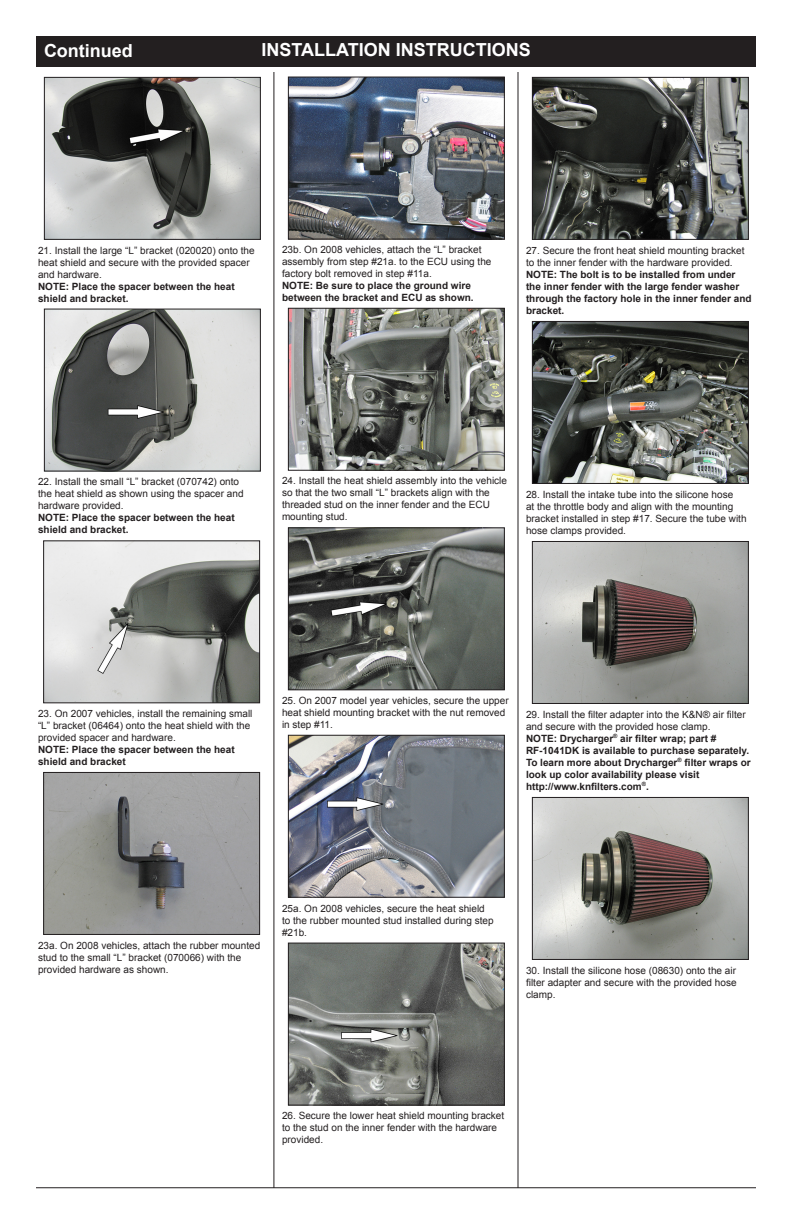
<style>
.page{position:relative;width:792px;height:1224px;background:#fff}
.page>*{position:absolute;margin:0;border:0;box-sizing:border-box;transform-origin:0 0}
.t1{font:700 18px "Arial";color:#fff}
.t2{font:10px/12px "Arial";color:#231f20}
.t3{font:700 10px/12px "Arial";color:#231f20}
</style>
<div class="page">
<div style="left:36px;top:36px;width:720px;height:31px;background:#231f20"></div>
<hr style="left:274px;top:72px;width:1px;height:1116px;background:#231f20">
<hr style="left:518px;top:72px;width:1px;height:1116px;background:#231f20">
<hr style="left:36px;top:1188px;width:720px;height:1px;background:#231f20">
<img style="left:46px;top:79px;width:213px;height:159px">
<div style="left:44px;top:77px;width:217px;height:163px;border:1px solid #231f20"></div>
<img style="left:46px;top:311px;width:213px;height:158px">
<div style="left:44px;top:309px;width:217px;height:162px;border:1px solid #231f20"></div>
<img style="left:45px;top:542px;width:213px;height:159px">
<div style="left:43px;top:540px;width:217px;height:163px;border:1px solid #231f20"></div>
<img style="left:45px;top:774px;width:213px;height:159px">
<div style="left:43px;top:772px;width:217px;height:163px;border:1px solid #231f20"></div>
<img style="left:290px;top:79px;width:213px;height:158px">
<div style="left:288px;top:77px;width:217px;height:162px;border:1px solid #231f20"></div>
<img style="left:290px;top:310px;width:213px;height:159px">
<div style="left:288px;top:308px;width:217px;height:163px;border:1px solid #231f20"></div>
<img style="left:290px;top:529px;width:213px;height:159px">
<div style="left:288px;top:527px;width:217px;height:163px;border:1px solid #231f20"></div>
<img style="left:290px;top:737px;width:213px;height:159px">
<div style="left:288px;top:735px;width:217px;height:163px;border:1px solid #231f20"></div>
<img style="left:290px;top:945px;width:213px;height:158px">
<div style="left:288px;top:943px;width:217px;height:162px;border:1px solid #231f20"></div>
<img style="left:534px;top:79px;width:213px;height:159px">
<div style="left:532px;top:77px;width:217px;height:163px;border:1px solid #231f20"></div>
<img style="left:534px;top:323px;width:213px;height:159px">
<div style="left:532px;top:321px;width:217px;height:163px;border:1px solid #231f20"></div>
<img style="left:534px;top:543px;width:213px;height:159px">
<div style="left:532px;top:541px;width:217px;height:163px;border:1px solid #231f20"></div>
<img style="left:534px;top:799px;width:213px;height:159px">
<div style="left:532px;top:797px;width:217px;height:163px;border:1px solid #231f20"></div>
<p class="t1" style="left:44px;top:38px;width:90px">Continued</p>
<p class="t1" style="left:261px;top:37px;width:271px">INSTALLATION INSTRUCTIONS</p>
<p class="t2" style="left:38px;top:244px;width:218px">21. Install the large “L” bracket (020020) onto the heat shield and secure with the provided spacer and hardware.</p>
<p class="t3" style="left:38px;top:280px;width:198px">NOTE: Place the spacer between the heat shield and bracket.</p>
<p class="t2" style="left:282px;top:243px;width:211px">23b. On 2008 vehicles, attach the “L” bracket assembly from step #21a. to the ECU using the factory bolt removed in step #11a.</p>
<p class="t3" style="left:282px;top:280px;width:193px">NOTE: Be sure to place the ground wire between the bracket and ECU as shown.</p>
<p class="t2" style="left:526px;top:245px;width:220px">27. Secure the front heat shield mounting bracket to the inner fender with the hardware provided.</p>
<p class="t3" style="left:526px;top:269px;width:227px">NOTE: The bolt is to be installed from under the inner fender with the large fender washer through the factory hole in the inner fender and bracket.</p>
<p class="t2" style="left:38px;top:476px;width:207px">22. Install the small “L” bracket (070742) onto the heat shield as shown using the spacer and hardware provided.</p>
<p class="t3" style="left:38px;top:512px;width:198px">NOTE: Place the spacer between the heat shield and bracket.</p>
<p class="t2" style="left:282px;top:475px;width:227px">24. Install the heat shield assembly into the vehicle so that the two small “L” brackets align with the threaded stud on the inner fender and the ECU mounting stud.</p>
<p class="t2" style="left:526px;top:489px;width:222px">28. Install the intake tube into the silicone hose<br>at the throttle body and align with the mounting bracket installed in step #17. Secure the tube with hose clamps provided.</p>
<p class="t2" style="left:38px;top:708px;width:216px">23. On 2007 vehicles, install the remaining small “L” bracket (06464) onto the heat shield with the provided spacer and hardware.</p>
<p class="t3" style="left:38px;top:744px;width:198px">NOTE: Place the spacer between the heat shield and bracket</p>
<p class="t2" style="left:282px;top:694px;width:228px">25. On 2007 model year vehicles, secure the upper heat shield mounting bracket with the nut removed in step #11.</p>
<p class="t2" style="left:526px;top:708px;width:221px">29. Install the filter adapter into the K&amp;N® air filter and secure with the provided hose clamp.</p>
<p class="t3" style="left:526px;top:732px;width:192px">NOTE: Drycharger<sup>®</sup> air filter wrap; part #</p>
<p class="t3" style="left:526px;top:744px;width:226px">RF-1041DK is available to purchase separately.<br>To learn more about Drycharger<sup>®</sup> filter wraps or look up color availability please visit</p>
<p class="t3" style="left:526px;top:780px;width:124px">http://www.knfilters.com<sup>®</sup>.</p>
<p class="t2" style="left:38px;top:939px;width:224px">23a. On 2008 vehicles, attach the rubber mounted stud to the small “L” bracket (070066) with the provided hardware as shown.</p>
<p class="t2" style="left:282px;top:902px;width:213px">25a. On 2008 vehicles, secure the heat shield to the rubber mounted stud installed during step #21b.</p>
<p class="t2" style="left:526px;top:964px;width:212px">30. Install the silicone hose (08630) onto the air</p>
<p class="t2" style="left:526px;top:976px;width:212px">filter adapter and secure with the provided hose clamp.</p>
<p class="t2" style="left:282px;top:1110px;width:224px">26. Secure the lower heat shield mounting bracket to the stud on the inner fender with the hardware provided.</p>
</div>
